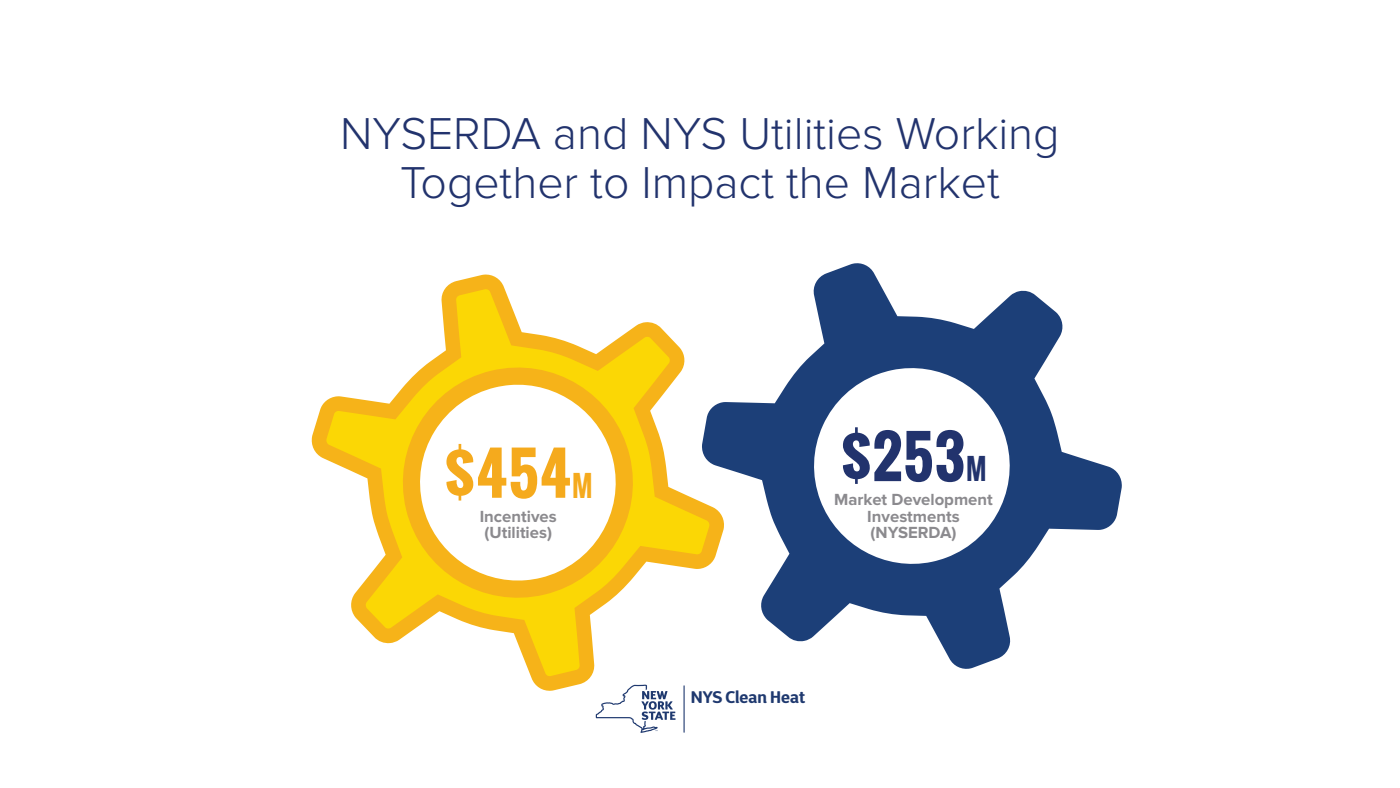
<style>
.page{position:relative;width:1400px;height:788px;background:#fff}
.page>*{position:absolute;margin:0;border:0;box-sizing:border-box;transform-origin:0 0}
.t1{font:700 57.05px "Oswald";color:#22336d}
.t2{font:700 57.05px "Oswald";color:#f5aa1d}
.t3{font:300 46.29px/49.8px "Proxima Nova";color:#22336d;text-align:center}
.t4{font:700 16.89px "D Sari";color:#1f396f}
.t5{font:700 16.71px/16.7px "Proxima Nova";color:#8b8a8e;text-align:center}
.s1{font-size:28.53px}
</style>
<div class="page">
<svg style="left:311px;top:274px;width:373px;height:417px"></svg>
<svg style="left:326px;top:289px;width:375px;height:387px"></svg>
<svg style="left:701px;top:263px;width:421px;height:406px"></svg>
<svg style="left:596px;top:684px;width:80px;height:48px"></svg>
<hr style="left:684px;top:685px;width:1px;height:47px;background:#1f396f">
<h2 class="t3" style="left:340px;top:109px;width:721px">NYSERDA and NYS Utilities Working<br>Together to Impact the Market</h2>
<p class="t2" style="left:444px;top:430px;width:150px">$454<span class="s1">M</span></p>
<p class="t5" style="left:480px;top:508px;width:79px;text-align:left">Incentives (Utilities)</p>
<p class="t1" style="left:840px;top:414px;width:148px">$253<span class="s1">M</span></p>
<p class="t5" style="left:834px;top:491px;width:160px">Market Development<br>Investments (NYSERDA)</p>
<p class="t4" style="left:691px;top:686px;width:116px">NYS Clean Heat</p>
</div>
